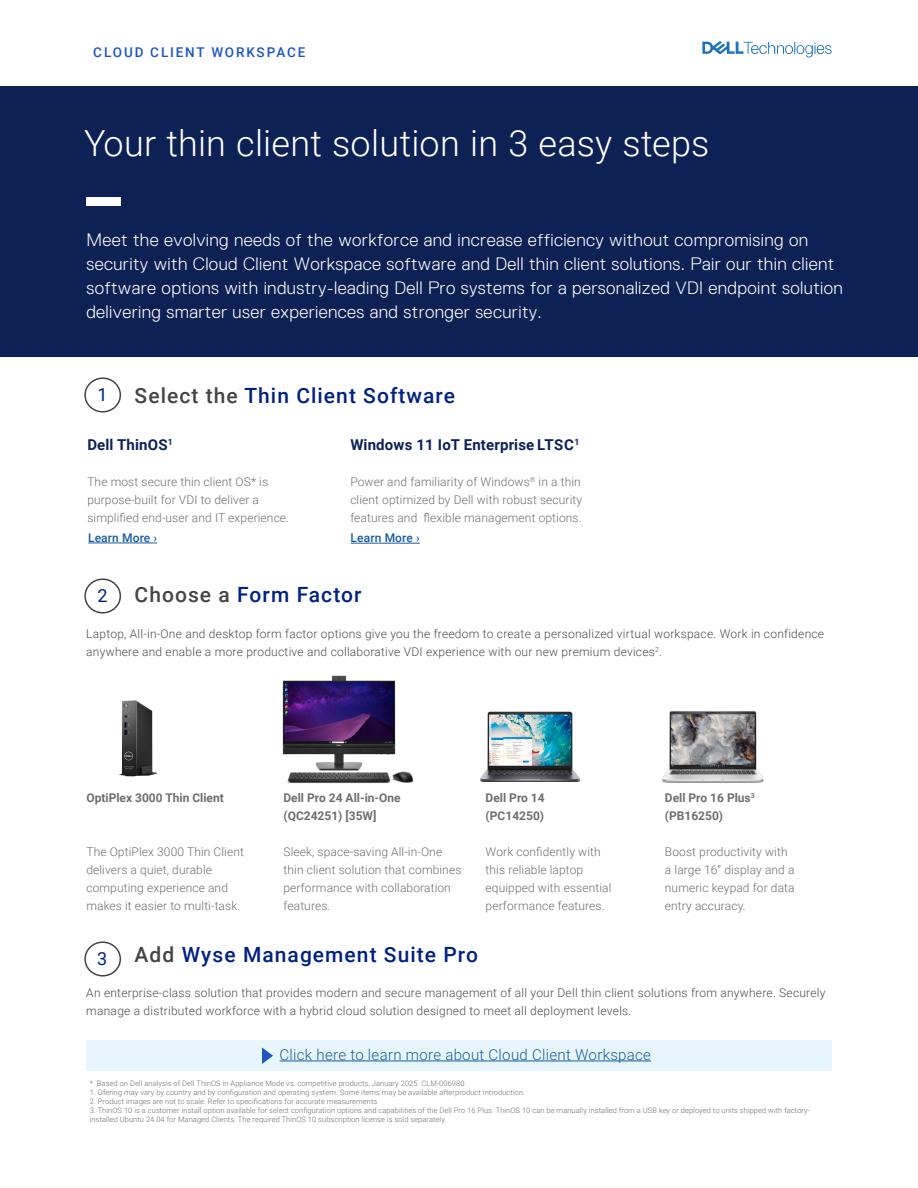
<style>
.page{position:relative;width:918px;height:1188px;background:#fff}
.page>*{position:absolute;margin:0;border:0;box-sizing:border-box;transform-origin:0 0}
.t1{font:300 36px "Roboto";letter-spacing:.005em;color:#fff}
.t2{font:500 21px "Roboto";letter-spacing:.05em;color:#00227f}
.t3{font:300 18px/24px "Dell Replica";letter-spacing:.02em;color:#fff}
.t4{font:18px "Roboto";color:#00227f}
.t5{font:300 15px "Roboto";letter-spacing:.02em;color:#175d9e}
.t6{font:700 15px "Roboto";letter-spacing:.01em;color:#0d2155}
.t7{font:500 13.5px "Roboto";letter-spacing:.135em;color:#1d56c0}
.t8{font:300 12px/18px "Roboto";letter-spacing:.01em;color:#6e6e6e}
.t9{font:300 12px/18px "Roboto";letter-spacing:.02em;color:#4b4c4d}
.t10{font:700 12px/18px "Roboto";color:#6e6e6e}
.t11{font:500 12px "Roboto";letter-spacing:.01em;color:#175d9e}
.t12{font:300 7.5px/9px "Roboto";letter-spacing:.01em;color:#6e6e6e}
.s1{color:#444}
</style>
<div class="page">
<svg style="left:702px;top:41px;width:130px;height:16px"></svg>
<div style="left:0;top:86px;width:918px;height:271px;background:#0d2155"></div>
<div style="left:86px;top:197px;width:34px;height:9px;background:#fff"></div>
<div style="left:84px;top:578px;width:37px;height:36px;border:2px solid #444;border-radius:50%"></div>
<div style="left:84px;top:377px;width:37px;height:36px;border:2px solid #444;border-radius:50%"></div>
<hr style="left:88px;top:543px;width:69px;height:1px;background:#175d9e">
<hr style="left:351px;top:543px;width:69px;height:1px;background:#175d9e">
<div style="left:86px;top:1040px;width:746px;height:31px;background:#e7f6fd"></div>
<hr style="left:280px;top:1061px;width:371px;height:1px;background:#175d9e">
<svg style="left:262px;top:1047px;width:11px;height:17px"></svg>
<div style="left:84px;top:941px;width:37px;height:36px;border:2px solid #444;border-radius:50%"></div>
<img style="left:119px;top:700px;width:38px;height:76px">
<img style="left:480px;top:711px;width:101px;height:71px">
<img style="left:282px;top:675px;width:132px;height:109px">
<img style="left:661px;top:711px;width:103px;height:72px">
<h3 class="t7" style="left:93px;top:42px;width:214px">CLOUD CLIENT WORKSPACE</h3>
<h1 class="t1" style="left:84px;top:118px;width:627px">Your thin client solution in 3 easy steps</h1>
<p class="t3" style="left:86px;top:228px;width:758px">Meet the evolving needs of the workforce and increase efficiency without compromising on security with Cloud Client Workspace software and Dell thin client solutions. Pair our thin client software options with industry-leading Dell Pro systems for a personalized VDI endpoint solution delivering smarter user experiences and stronger security.</p>
<h2 class="t2" style="left:135px;top:381px;width:322px"><span class="s1">Select the</span> Thin Client Software</h2>
<h3 class="t4" style="left:98px;top:382px;width:12px">1</h3>
<h3 class="t6" style="left:87px;top:434px;width:87px">Dell ThinOS<sup>1</sup></h3>
<h3 class="t8" style="left:87px;top:472px;width:203px">The most secure thin client OS* is purpose-built for VDI to deliver a simplified end-user and IT experience.</h3>
<h3 class="t6" style="left:350px;top:434px;width:231px">Windows 11 IoT Enterprise LTSC<sup>1</sup></h3>
<h3 class="t8" style="left:350px;top:472px;width:233px;text-align:justify">Power and familiarity of Windows<sup>®</sup> in a thin client optimized by Dell with robust security features and flexible management options.</h3>
<h3 class="t11" style="left:88px;top:529px;width:71px">Learn More ›</h3>
<h3 class="t11" style="left:351px;top:530px;width:71px">Learn More ›</h3>
<h3 class="t4" style="left:98px;top:583px;width:12px">2</h3>
<h2 class="t2" style="left:135px;top:580px;width:228px"><span class="s1">Choose a</span> Form Factor</h2>
<p class="t9" style="left:86px;top:624px;width:739px">Laptop, All-in-One and desktop form factor options give you the freedom to create a personalized virtual workspace. Work in confidence anywhere and enable a more productive and collaborative VDI experience with our new premium devices<sup>2</sup>.</p>
<h3 class="t10" style="left:86px;top:788px;width:139px">OptiPlex 3000 Thin Client</h3>
<h3 class="t8" style="left:86px;top:842px;width:159px">The OptiPlex 3000 Thin Client delivers a quiet, durable computing experience and makes it easier to multi-task.</h3>
<h3 class="t10" style="left:284px;top:788px;width:119px">Dell Pro 24 All-in-One (QC24251) [35W]</h3>
<h3 class="t8" style="left:284px;top:842px;width:179px">Sleek, space-saving All-in-One thin client solution that combines performance with collaboration features.</h3>
<h3 class="t10" style="left:486px;top:788px;width:61px">Dell Pro 14 (PC14250)</h3>
<h3 class="t8" style="left:486px;top:842px;width:127px">Work confidently with this reliable laptop equipped with essential performance features.</h3>
<h3 class="t4" style="left:97px;top:946px;width:12px">3</h3>
<h2 class="t2" style="left:135px;top:940px;width:345px"><span class="s1">Add</span> Wyse Management Suite Pro</h2>
<h3 class="t10" style="left:665px;top:788px;width:91px">Dell Pro 16 Plus<sup>3 </sup>(PB16250)</h3>
<h3 class="t8" style="left:665px;top:842px;width:131px">Boost productivity with a large 16” display and a numeric keypad for data entry accuracy.</h3>
<p class="t9" style="left:86px;top:983px;width:741px">An enterprise-class solution that provides modern and secure management of all your Dell thin client solutions from anywhere. Securely manage a distributed workforce with a hybrid cloud solution designed to meet all deployment levels.</p>
<h3 class="t5" style="left:280px;top:1044px;width:373px">Click here to learn more about Cloud Client Workspace</h3>
<p class="t12" style="left:90px;top:1079px;width:376px">* Based on Dell analysis of Dell ThinOS in Appliance Mode vs. competitive products, January 2025. CLM-006980</p>
<p class="t12" style="left:90px;top:1088px;width:437px">1. Ofering may vary by country and by configuration and operating system. Some items may be available afterproduct introduction.</p>
<p class="t12" style="left:90px;top:1097px;width:289px">2. Product images are not to scale. Refer to specifications for accurate measurements</p>
<p class="t12" style="left:90px;top:1106px;width:722px">3. ThinOS 10 is a customer install option available for select configuration options and capabilities of the Dell Pro 16 Plus. ThinOS 10 can be manually installed from a USB key or deployed to units shipped with factory&shy;installed Ubuntu 24.04 for Managed Clients. The required ThinOS 10 subscription license is sold separately.</p>
</div>
